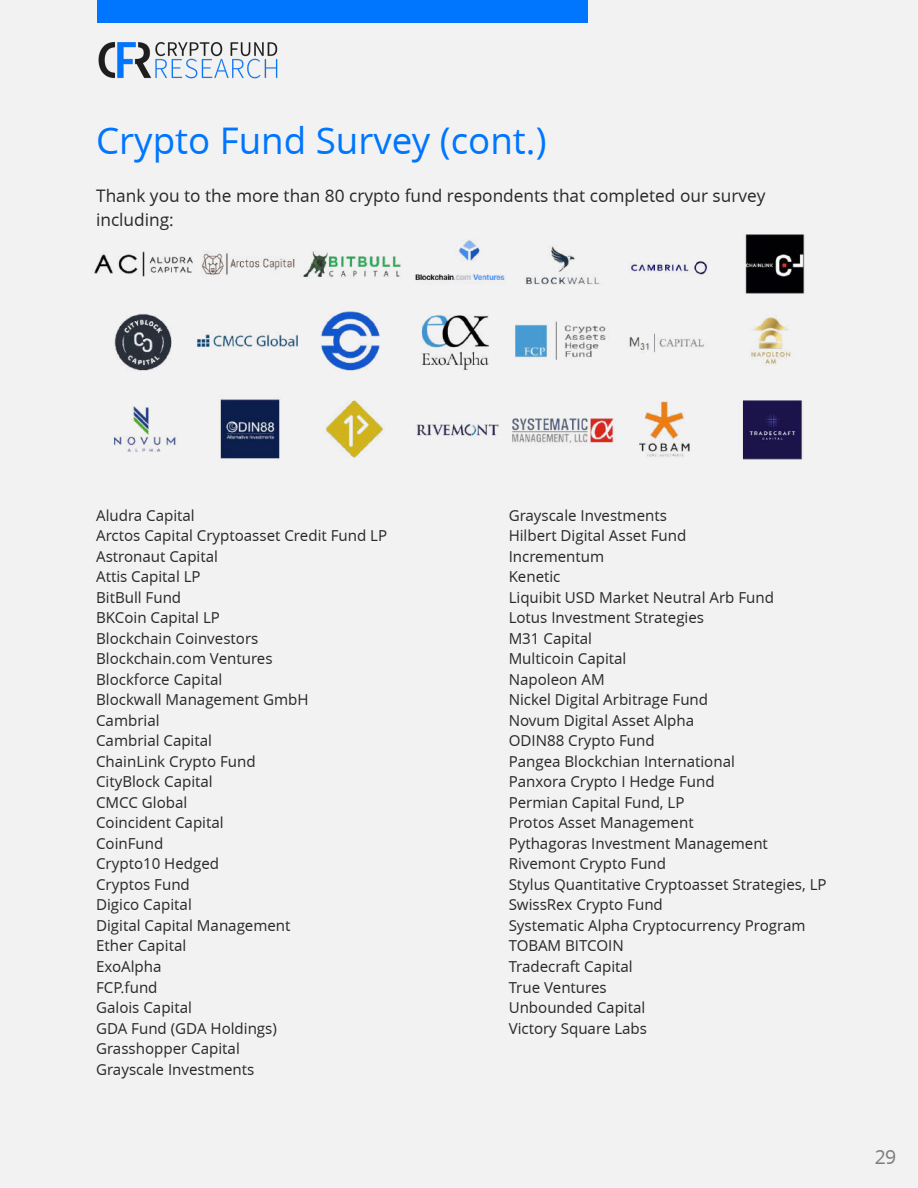
<style>
.page{position:relative;width:918px;height:1188px;background:#f2f2f2}
.page>*{position:absolute;margin:0;border:0;box-sizing:border-box;transform-origin:0 0}
.t1{font:36.75px "Open Sans";color:#0076ff}
.t2{font:19.5px "Open Sans";color:#7d7d7d}
.t3{font:17.25px/23.7px "Open Sans";color:#292929}
.t4{font:15.15px/20.5px "Open Sans";color:#292929}
</style>
<div class="page">
<div style="left:97px;top:0;width:491px;height:23px;background:#0076ff"></div>
<img style="left:98px;top:42px;width:180px;height:37px">
<img style="left:94px;top:234px;width:711px;height:226px">
<h1 class="t1" style="left:96px;top:116px;width:452px">Crypto Fund Survey (cont.)</h1>
<p class="t3" style="left:96px;top:184px;width:671px">Thank you to the more than 80 crypto fund respondents that completed our survey including:</p>
<p class="t4" style="left:96px;top:505px;width:293px">Aludra Capital<br>Arctos Capital Cryptoasset Credit Fund LP<br>Astronaut Capital<br>Attis Capital LP<br>BitBull Fund<br>BKCoin Capital LP<br>Blockchain Coinvestors<br>Blockchain.com Ventures<br>Blockforce Capital<br>Blockwall Management GmbH<br>Cambrial<br>Cambrial Capital<br>ChainLink Crypto Fund<br>CityBlock Capital<br>CMCC Global<br>Coincident Capital<br>CoinFund<br>Crypto10 Hedged<br>Cryptos Fund<br>Digico Capital<br>Digital Capital Management<br>Ether Capital<br>ExoAlpha<br>FCP.fund<br>Galois Capital<br>GDA Fund (GDA Holdings)<br>Grasshopper Capital<br>Grayscale Investments</p>
<p class="t4" style="left:509px;top:505px;width:320px">Grayscale Investments<br>Hilbert Digital Asset Fund<br>Incrementum<br>Kenetic<br>Liquibit USD Market Neutral Arb Fund<br>Lotus Investment Strategies<br>M31 Capital<br>Multicoin Capital<br>Napoleon AM<br>Nickel Digital Arbitrage Fund<br>Novum Digital Asset Alpha<br>ODIN88 Crypto Fund<br>Pangea Blockchian International<br>Panxora Crypto I Hedge Fund<br>Permian Capital Fund, LP<br>Protos Asset Management<br>Pythagoras Investment Management<br>Rivemont Crypto Fund<br>Stylus Quantitative Cryptoasset Strategies, LP<br>SwissRex Crypto Fund<br>Systematic Alpha Cryptocurrency Program<br>TOBAM BITCOIN<br>Tradecraft Capital<br>True Ventures<br>Unbounded Capital<br>Victory Square Labs</p>
<p class="t2" style="left:874px;top:1144px;width:24px">29</p>
</div>
